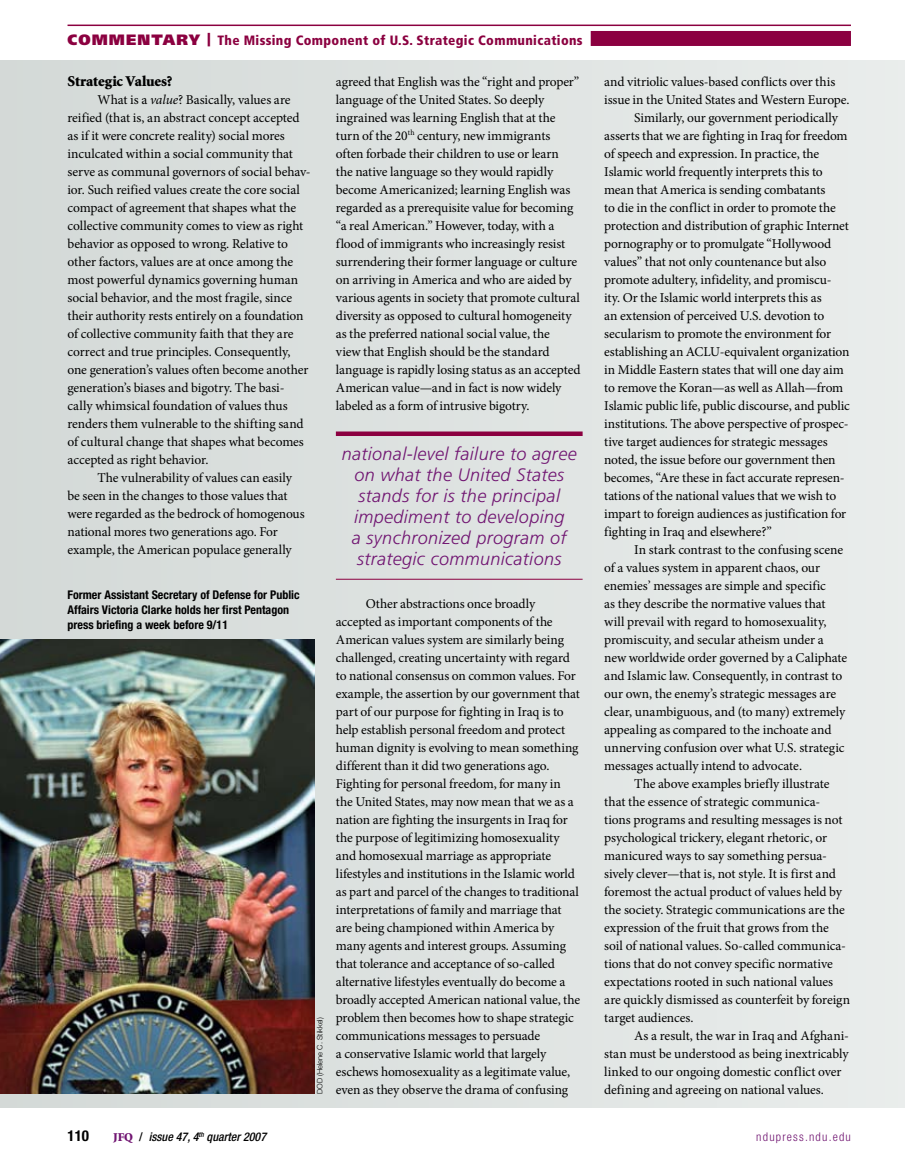
<style>
.page{position:relative;width:905px;height:1175px;background:#fff}
.page>*{position:absolute;margin:0;border:0;box-sizing:border-box;transform-origin:0 0}
.t1{font:italic 300 18px/21px "Frutiger LT Std";letter-spacing:.02em;color:#701471;text-align:center}
.t2{font:900 15px "Minion Std";letter-spacing:-.01em;color:#000}
.t3{font:700 condensed 15px "Helvetica Neue LT Std";color:#000}
.t4{font:13.5px/18px "Minion Pro";letter-spacing:-.01em;color:#000}
.t5{font:900 condensed 13.5px "Frutiger LT Std";letter-spacing:.025em;color:#8b0040}
.t6{font:700 condensed 12px/15px "Helvetica Neue LT Std";color:#000}
.t7{font:italic 500 condensed 12px "Helvetica Neue LT Std";color:#000}
.t8{font:300 condensed 12px "Helvetica Neue LT Std";letter-spacing:.1em;color:#701471}
.t9{font:300 7.5px "Helvetica Neue LT Std";color:#000}
.s1{font-stretch:normal;font-size:15px}
.s2{font-stretch:normal}
.s3{font-style:italic}
.s4{font-family:"Minion Std";font-weight:900;font-style:normal;font-stretch:normal;color:#701471}
.s5{font-style:normal}
</style>
<div class="page">
<hr style="left:68px;top:25px;width:782px;height:1px;background:#8b0040">
<div style="left:590px;top:31px;width:260px;height:15px;background:#8b0040"></div>
<div style="left:0;top:60px;width:904px;height:1047px;background:#e0e4e2"></div>
<img style="left:0;top:639px;width:314px;height:454px">
<div style="left:336px;top:431px;width:246px;height:5px;background:#8b0040"></div>
<hr style="left:336px;top:579px;width:246px;height:1px;background:#8b0040">
<p class="t5" style="left:68px;top:32px;width:516px"><span class="s1">COMMENTARY</span> <span class="s2">|</span> The Missing Component of U.S. Strategic Communications</p>
<p class="t2" style="left:68px;top:73px;width:106px">Strategic Values?</p>
<p class="t4" style="left:68px;top:90px;width:245px;text-indent:30px">What is a <span class="s3">value</span>? Basically, values are reified (that is, an abstract concept accepted as if it were concrete reality) social mores inculcated within a social community that serve as communal governors of social behav&shy;ior. Such reified values create the core social compact of agreement that shapes what the collective community comes to view as right behavior as opposed to wrong. Relative to other factors, values are at once among the most powerful dynamics governing human social behavior, and the most fragile, since their authority rests entirely on a foundation of collective community faith that they are correct and true principles. Consequently, one generation’s values often become another generation’s biases and bigotry. The basi&shy;cally whimsical foundation of values thus renders them vulnerable to the shifting sand of cultural change that shapes what becomes accepted as right behavior.</p>
<p class="t4" style="left:68px;top:468px;width:238px;text-indent:30px">The vulnerability of values can easily be seen in the changes to those values that were regarded as the bedrock of homogenous national mores two generations ago. For example, the American populace generally</p>
<p class="t4" style="left:336px;top:72px;width:246px">agreed that English was the “right and proper” language of the United States. So deeply ingrained was learning English that at the turn of the 20<sup>th</sup> century, new immigrants often forbade their children to use or learn<br>the native language so they would rapidly become Americanized; learning English was regarded as a prerequisite value for becoming “a real American.” However, today, with a flood of immigrants who increasingly resist surrendering their former language or culture on arriving in America and who are aided by various agents in society that promote cultural diversity as opposed to cultural homogeneity as the preferred national social value, the<br>view that English should be the standard language is rapidly losing status as an accepted American value—and in fact is now widely labeled as a form of intrusive bigotry.</p>
<h1 class="t1" style="left:342px;top:444px;width:236px">national-level failure to agree on what the United States stands for is the principal impediment to developing<br>a synchronized program of strategic communications</h1>
<p class="t6" style="left:68px;top:587px;width:234px">Former Assistant Secretary of Defense for Public<br>Affairs Victoria Clarke holds her first Pentagon press briefing a week before 9/11</p>
<p class="t9" style="left:315px;top:1094px;width:78px;rotate:-90deg">DOD (Helene C. Stikkel)</p>
<p class="t4" style="left:336px;top:594px;width:246px;text-indent:30px">Other abstractions once broadly accepted as important components of the American values system are similarly being challenged, creating uncertainty with regard to national consensus on common values. For example, the assertion by our government that part of our purpose for fighting in Iraq is to help establish personal freedom and protect human dignity is evolving to mean something different than it did two generations ago.<br>Fighting for personal freedom, for many in the United States, may now mean that we as a nation are fighting the insurgents in Iraq for the purpose of legitimizing homosexuality and homosexual marriage as appropriate lifestyles and institutions in the Islamic world as part and parcel of the changes to traditional interpretations of family and marriage that are being championed within America by many agents and interest groups. Assuming that tolerance and acceptance of so-called alternative lifestyles eventually do become a broadly accepted American national value, the problem then becomes how to shape strategic communications messages to persuade<br>a conservative Islamic world that largely eschews homosexuality as a legitimate value, even as they observe the drama of confusing</p>
<p class="t4" style="left:604px;top:72px;width:232px">and vitriolic values-based conflicts over this</p>
<p class="t4" style="left:604px;top:90px;width:247px">issue in the United States and Western Europe.</p>
<p class="t4" style="left:634px;top:108px;width:205px">Similarly, our government periodically</p>
<p class="t4" style="left:604px;top:126px;width:245px">asserts that we are fighting in Iraq for freedom</p>
<p class="t4" style="left:604px;top:144px;width:216px">of speech and expression. In practice, the</p>
<p class="t4" style="left:604px;top:162px;width:220px">Islamic world frequently interprets this to</p>
<p class="t4" style="left:604px;top:180px;width:223px">mean that America is sending combatants</p>
<p class="t4" style="left:604px;top:198px;width:233px">to die in the conflict in order to promote the</p>
<p class="t4" style="left:604px;top:216px;width:246px">protection and distribution of graphic Internet</p>
<p class="t4" style="left:604px;top:234px;width:228px">pornography or to promulgate “Hollywood</p>
<p class="t4" style="left:604px;top:252px;width:223px">values” that not only countenance but also</p>
<p class="t4" style="left:604px;top:270px;width:229px">promote adultery, infidelity, and promiscu-</p>
<p class="t4" style="left:604px;top:288px;width:219px">ity. Or the Islamic world interprets this as</p>
<p class="t4" style="left:604px;top:306px;width:221px">an extension of perceived U.S. devotion to</p>
<p class="t4" style="left:604px;top:324px;width:228px">secularism to promote the environment for</p>
<p class="t4" style="left:604px;top:342px;width:247px">establishing an ACLU-equivalent organization</p>
<p class="t4" style="left:604px;top:360px;width:241px">in Middle Eastern states that will one day aim</p>
<p class="t4" style="left:604px;top:378px;width:240px">to remove the Koran—as well as Allah—from</p>
<p class="t4" style="left:604px;top:396px;width:247px">Islamic public life, public discourse, and public</p>
<p class="t4" style="left:604px;top:414px;width:246px">institutions. The above perspective of prospec-</p>
<p class="t4" style="left:604px;top:432px;width:225px">tive target audiences for strategic messages</p>
<p class="t4" style="left:604px;top:450px;width:233px">noted, the issue before our government then</p>
<p class="t4" style="left:604px;top:468px;width:242px">becomes, “Are these in fact accurate represen-</p>
<p class="t4" style="left:604px;top:486px;width:233px">tations of the national values that we wish to</p>
<p class="t4" style="left:604px;top:504px;width:243px">impart to foreign audiences as justification for</p>
<p class="t4" style="left:604px;top:522px;width:169px">fighting in Iraq and elsewhere?”</p>
<p class="t4" style="left:634px;top:540px;width:210px">In stark contrast to the confusing scene</p>
<p class="t4" style="left:604px;top:558px;width:217px">of a values system in apparent chaos, our</p>
<p class="t4" style="left:604px;top:576px;width:223px">enemies’ messages are simple and specific</p>
<p class="t4" style="left:604px;top:594px;width:223px">as they describe the normative values that</p>
<p class="t4" style="left:604px;top:612px;width:224px">will prevail with regard to homosexuality,</p>
<p class="t4" style="left:604px;top:630px;width:221px">promiscuity, and secular atheism under a</p>
<p class="t4" style="left:604px;top:648px;width:244px">new worldwide order governed by a Caliphate</p>
<p class="t4" style="left:604px;top:666px;width:239px">and Islamic law. Consequently, in contrast to</p>
<p class="t4" style="left:604px;top:684px;width:233px">our own, the enemy’s strategic messages are</p>
<p class="t4" style="left:604px;top:702px;width:242px">clear, unambiguous, and (to many) extremely</p>
<p class="t4" style="left:604px;top:720px;width:229px">appealing as compared to the inchoate and</p>
<p class="t4" style="left:604px;top:738px;width:242px">unnerving confusion over what U.S. strategic</p>
<p class="t4" style="left:604px;top:756px;width:199px">messages actually intend to advocate.</p>
<p class="t4" style="left:634px;top:774px;width:197px">The above examples briefly illustrate</p>
<p class="t4" style="left:604px;top:792px;width:217px">that the essence of strategic communica-</p>
<p class="t4" style="left:604px;top:810px;width:240px">tions programs and resulting messages is not</p>
<p class="t4" style="left:604px;top:828px;width:224px">psychological trickery, elegant rhetoric, or</p>
<p class="t4" style="left:604px;top:846px;width:224px">manicured ways to say something persua-</p>
<p class="t4" style="left:604px;top:864px;width:233px">sively clever—that is, not style. It is first and</p>
<p class="t4" style="left:604px;top:882px;width:239px">foremost the actual product of values held by</p>
<p class="t4" style="left:604px;top:900px;width:242px">the society. Strategic communications are the</p>
<p class="t4" style="left:604px;top:918px;width:226px">expression of the fruit that grows from the</p>
<p class="t4" style="left:604px;top:936px;width:243px">soil of national values. So-called communica-</p>
<p class="t4" style="left:604px;top:954px;width:230px">tions that do not convey specific normative</p>
<p class="t4" style="left:604px;top:972px;width:230px">expectations rooted in such national values</p>
<p class="t4" style="left:604px;top:990px;width:247px">are quickly dismissed as counterfeit by foreign</p>
<p class="t4" style="left:604px;top:1008px;width:91px">target audiences.</p>
<p class="t4" style="left:634px;top:1026px;width:216px">As a result, the war in Iraq and Afghani-</p>
<p class="t4" style="left:604px;top:1044px;width:246px">stan must be understood as being inextricably</p>
<p class="t4" style="left:604px;top:1062px;width:239px">linked to our ongoing domestic conflict over</p>
<p class="t4" style="left:604px;top:1080px;width:221px">defining and agreeing on national values.</p>
<p class="t3" style="left:68px;top:1126px;width:23px">110</p>
<p class="t7" style="left:113px;top:1129px;width:154px"><span class="s4">JFQ</span> <span class="s5">/</span> issue 47, 4<sup>th</sup> quarter 2007</p>
<p class="t8" style="left:756px;top:1129px;width:96px">ndupress.ndu.edu</p>
</div>
